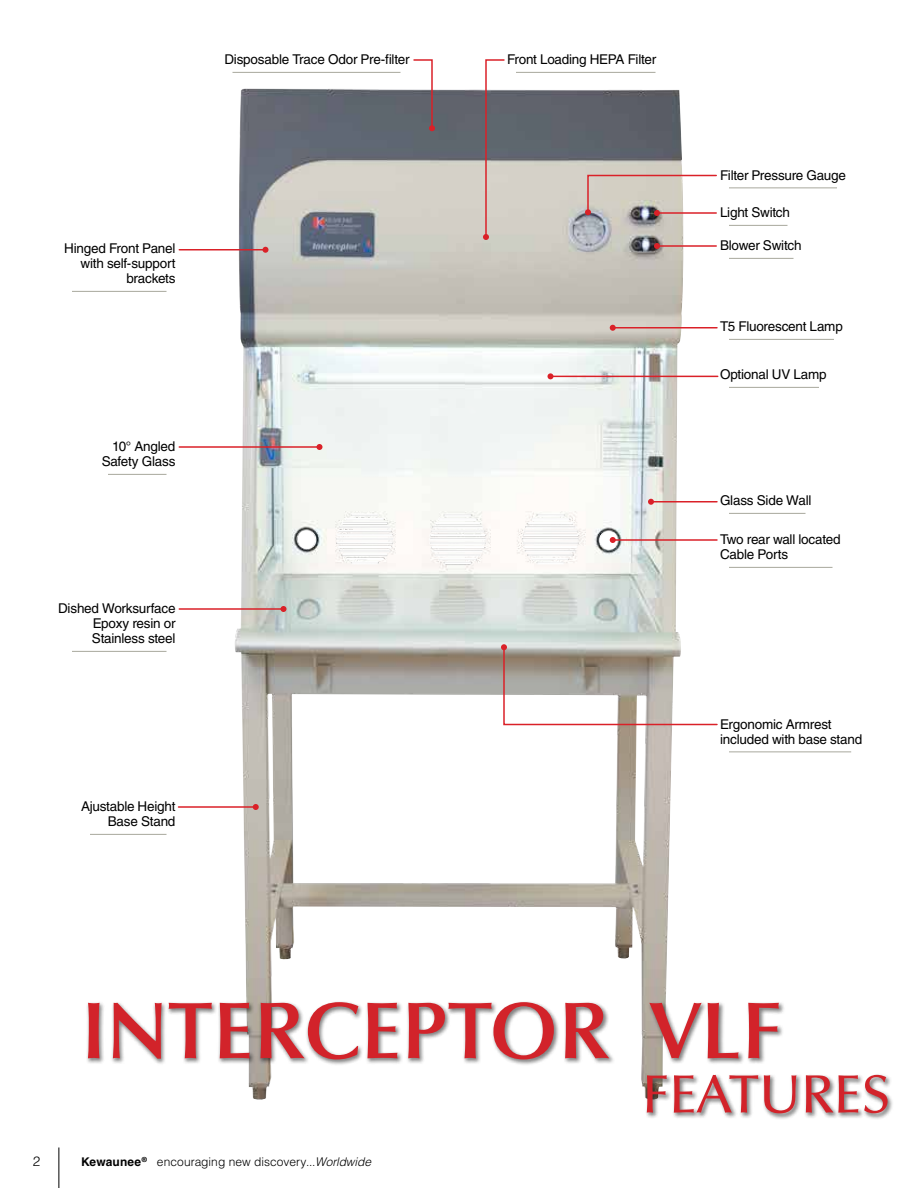
<style>
.page{position:relative;width:918px;height:1188px;background:#fff}
.page>*{position:absolute;margin:0;border:0;box-sizing:border-box;transform-origin:0 0}
.t1{font:600 81px "Optima LT Std";color:#d2232a}
.t2{font:500 54px "Optima LT Std";color:#d2232a}
.t3{font:13.5px/15px "Helvetica";letter-spacing:-.015em;color:#000;text-align:right}
.t4{font:300 13.5px "Helvetica";color:#000}
.t5{font:300 12px "Helvetica";letter-spacing:.005em;color:#000}
.s1{font-weight:700}
.s2{font-style:italic}
</style>
<div class="page">
<img style="left:235px;top:88px;width:449px;height:913px">
<hr style="left:58px;top:1148px;width:1px;height:40px;background:#000">
<hr style="left:516px;top:72px;width:140px;height:1px;background:#a8a89d">
<hr style="left:232px;top:72px;width:168px;height:1px;background:#a8a89d">
<svg style="left:483px;top:59px;width:23px;height:181px"></svg>
<svg style="left:412px;top:59px;width:23px;height:72px"></svg>
<hr style="left:108px;top:474px;width:58px;height:1px;background:#a8a89d">
<hr style="left:179px;top:446px;width:141px;height:2px;background:#da2128">
<svg style="left:316px;top:444px;width:6px;height:6px"></svg>
<hr style="left:179px;top:249px;width:87px;height:2px;background:#da2128">
<svg style="left:262px;top:247px;width:6px;height:6px"></svg>
<hr style="left:72px;top:291px;width:94px;height:1px;background:#a8a89d">
<hr style="left:72px;top:651px;width:94px;height:1px;background:#a8a89d">
<hr style="left:178px;top:806px;width:78px;height:2px;background:#da2128">
<svg style="left:253px;top:804px;width:6px;height:6px"></svg>
<hr style="left:90px;top:834px;width:76px;height:1px;background:#a8a89d">
<svg style="left:585px;top:174px;width:132px;height:42px"></svg>
<hr style="left:657px;top:245px;width:59px;height:2px;background:#da2128">
<svg style="left:654px;top:243px;width:6px;height:6px"></svg>
<hr style="left:729px;top:188px;width:108px;height:1px;background:#a8a89d">
<hr style="left:613px;top:327px;width:104px;height:2px;background:#da2128">
<svg style="left:610px;top:325px;width:6px;height:6px"></svg>
<hr style="left:651px;top:501px;width:66px;height:2px;background:#da2128">
<svg style="left:648px;top:499px;width:6px;height:6px"></svg>
<hr style="left:729px;top:339px;width:105px;height:1px;background:#a8a89d">
<hr style="left:729px;top:513px;width:77px;height:1px;background:#a8a89d">
<hr style="left:550px;top:376px;width:168px;height:1px;background:#da2128">
<svg style="left:548px;top:373px;width:6px;height:6px"></svg>
<hr style="left:729px;top:387px;width:90px;height:1px;background:#a8a89d">
<hr style="left:613px;top:539px;width:104px;height:2px;background:#da2128">
<svg style="left:610px;top:537px;width:6px;height:6px"></svg>
<hr style="left:729px;top:567px;width:103px;height:1px;background:#a8a89d">
<svg style="left:501px;top:644px;width:217px;height:82px"></svg>
<hr style="left:729px;top:752px;width:122px;height:1px;background:#a8a89d">
<hr style="left:729px;top:258px;width:65px;height:1px;background:#a8a89d">
<hr style="left:729px;top:225px;width:59px;height:1px;background:#a8a89d">
<hr style="left:179px;top:608px;width:105px;height:2px;background:#da2128">
<svg style="left:280px;top:606px;width:6px;height:6px"></svg>
<div style="left:86px;top:1001px;width:808px;height:119px;background:#000;opacity:.5"></div>
<p class="t3" style="left:224px;top:52px;width:187px">Disposable Trace Odor Pre-filter</p>
<p class="t3" style="left:507px;top:52px;width:151px">Front Loading HEPA Filter</p>
<p class="t3" style="left:64px;top:241px;width:113px">Hinged Front Panel with self-support brackets</p>
<p class="t3" style="left:102px;top:439px;width:75px">10° Angled<br>Safety Glass</p>
<p class="t3" style="left:92px;top:601px;width:85px;text-align:justify;text-indent:-34px">Dished Worksurface Epoxy resin or Stainless steel</p>
<p class="t3" style="left:81px;top:799px;width:96px">Ajustable Height<br>Base Stand</p>
<p class="t3" style="left:720px;top:168px;width:127px">Filter Pressure Gauge</p>
<p class="t3" style="left:720px;top:205px;width:72px">Light Switch</p>
<p class="t3" style="left:720px;top:238px;width:83px">Blower Switch</p>
<p class="t3" style="left:720px;top:319px;width:124px">T5 Fluorescent Lamp</p>
<p class="t3" style="left:720px;top:367px;width:108px">Optional UV Lamp</p>
<p class="t3" style="left:720px;top:493px;width:93px">Glass Side Wall</p>
<p class="t3" style="left:720px;top:532px;width:122px;text-align:left">Two rear wall located<br>Cable Ports</p>
<p class="t3" style="left:720px;top:717px;width:144px;text-align:left">Ergonomic Armrest included with base stand</p>
<h1 class="t1" style="left:81px;top:984px;width:702px">INTERCEPTOR VLF</h1>
<h2 class="t2" style="left:642px;top:1064px;width:250px">FEATURES</h2>
<p class="t4" style="left:33px;top:1152px;width:9px">2</p>
<p class="t5" style="left:81px;top:1154px;width:292px"><span class="s1">Kewaunee</span><sup>®</sup> encouraging new discovery...<span class="s2">Worldwide</span></p>
</div>
